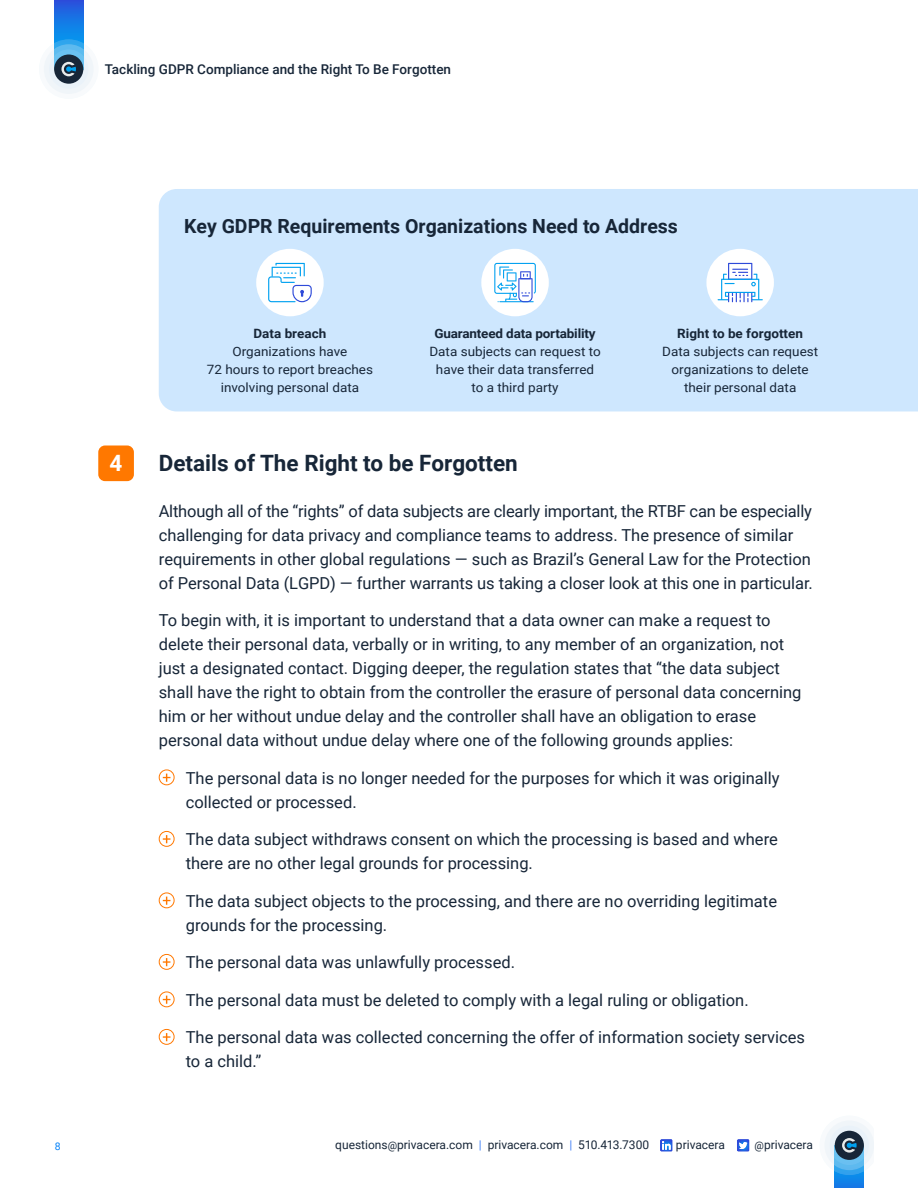
<style>
.page{position:relative;width:918px;height:1188px;background:#fff}
.page>*{position:absolute;margin:0;border:0;box-sizing:border-box;transform-origin:0 0}
.t1{font:700 22.5px "Roboto";color:#172638}
.t2{font:700 22.5px "Roboto";color:#fff}
.t3{font:700 19.5px "Roboto";color:#172638}
.t4{font:16.5px/24px "Roboto";color:#172638}
.t5{font:500 13.5px "Roboto";color:#172638}
.t6{font:12.9px/18px "Roboto";color:#172638;text-align:center;scale:1.05 1}
.t7{font:700 12.9px "Roboto";letter-spacing:-.005em;color:#172638;scale:1.05 1}
.t8{font:12px "Roboto";color:#172638}
.t9{font:10.5px "Roboto";color:#0a84f8}
.s1{font-size:10.5px}
.s2{color:#4784f7}
</style>
<div class="page">
<svg style="left:54px;top:0;width:29px;height:43px"></svg>
<svg style="left:39px;top:39px;width:59px;height:60px"></svg>
<svg style="left:44px;top:44px;width:50px;height:50px"></svg>
<svg style="left:49px;top:49px;width:39px;height:40px"></svg>
<div style="left:54px;top:55px;width:29px;height:29px;background:#172638;border-radius:50%"></div>
<svg style="left:61px;top:62px;width:15px;height:14px"></svg>
<div style="left:835px;top:1145px;width:29px;height:43px;background:#0f82e8"></div>
<svg style="left:824px;top:1120px;width:49px;height:55px"></svg>
<svg style="left:660px;top:1139px;width:13px;height:13px"></svg>
<svg style="left:737px;top:1139px;width:13px;height:13px"></svg>
<div style="left:159px;top:189px;width:759px;height:222px;background:#cee7fe"></div>
<div style="left:256px;top:249px;width:68px;height:67px;background:#fff;border-radius:50%"></div>
<div style="left:481px;top:249px;width:68px;height:67px;background:#fff;border-radius:50%"></div>
<div style="left:706px;top:249px;width:68px;height:67px;background:#fff;border-radius:50%"></div>
<svg style="left:268px;top:263px;width:44px;height:39px"></svg>
<svg style="left:494px;top:263px;width:42px;height:39px"></svg>
<svg style="left:718px;top:263px;width:45px;height:39px"></svg>
<svg style="left:163px;top:774px;width:7px;height:8px"></svg>
<div style="left:159px;top:769px;width:16px;height:16px;border:1px solid #ff7800;border-radius:50%"></div>
<svg style="left:163px;top:835px;width:7px;height:8px"></svg>
<div style="left:159px;top:831px;width:16px;height:16px;border:1px solid #ff7800;border-radius:50%"></div>
<svg style="left:163px;top:897px;width:7px;height:8px"></svg>
<div style="left:159px;top:892px;width:16px;height:16px;border:1px solid #ff7800;border-radius:50%"></div>
<svg style="left:163px;top:958px;width:7px;height:8px"></svg>
<div style="left:159px;top:954px;width:16px;height:16px;border:1px solid #ff7800;border-radius:50%"></div>
<svg style="left:163px;top:996px;width:7px;height:8px"></svg>
<div style="left:159px;top:991px;width:16px;height:16px;border:1px solid #ff7800;border-radius:50%"></div>
<svg style="left:163px;top:1033px;width:7px;height:8px"></svg>
<div style="left:159px;top:1029px;width:16px;height:16px;border:1px solid #ff7800;border-radius:50%"></div>
<div style="left:98px;top:445px;width:36px;height:36px;background:#ff7800;border-radius:7px"></div>
<p class="t5" style="left:105px;top:64px;width:348px">Tackling GDPR Compliance and the Right To Be Forgotten</p>
<p class="t3" style="left:184px;top:217px;width:495px">Key GDPR Requirements Organizations Need to Address</p>
<p class="t7" style="left:254px;top:328px;width:71px">Data breach</p>
<p class="t6" style="left:207px;top:343px;width:160px">Organizations have<br>72 hours to report breaches involving personal data</p>
<p class="t7" style="left:434px;top:328px;width:155px">Guaranteed data portability</p>
<p class="t6" style="left:429px;top:343px;width:165px">Data subjects can request to have their data transferred to a third party</p>
<h1 class="t2" style="left:110px;top:453px;width:14px">4</h1>
<h1 class="t1" style="left:159px;top:453px;width:361px">Details of The Right to be Forgotten</h1>
<p class="t7" style="left:677px;top:328px;width:121px">Right to be forgotten</p>
<p class="t6" style="left:662px;top:343px;width:150px">Data subjects can request organizations to delete their personal data</p>
<p class="t4" style="left:159px;top:498px;width:656px">Although all of the “rights” of data subjects are clearly important, the RTBF can be especially challenging for data privacy and compliance teams to address. The presence of similar requirements in other global regulations — such as Brazil’s General Law for the Protection of Personal Data (LGPD) — further warrants us taking a closer look at this one in particular.</p>
<p class="t4" style="left:159px;top:610px;width:644px">To begin with, it is important to understand that a data owner can make a request to delete their personal data, verbally or in writing, to any member of an organization, not just a designated contact. Digging deeper, the regulation states that “the data subject shall have the right to obtain from the controller the erasure of personal data concerning him or her without undue delay and the controller shall have an obligation to erase personal data without undue delay where one of the following grounds applies:</p>
<p class="t4" style="left:186px;top:767px;width:595px">The personal data is no longer needed for the purposes for which it was originally collected or processed.</p>
<p class="t4" style="left:186px;top:829px;width:594px">The data subject withdraws consent on which the processing is based and where there are no other legal grounds for processing.</p>
<p class="t4" style="left:186px;top:890px;width:593px">The data subject objects to the processing, and there are no overriding legitimate grounds for the processing.</p>
<p class="t4" style="left:186px;top:952px;width:331px">The personal data was unlawfully processed.</p>
<p class="t4" style="left:186px;top:989px;width:564px">The personal data must be deleted to comply with a legal ruling or obligation.</p>
<p class="t4" style="left:186px;top:1027px;width:621px">The personal data was collected concerning the offer of information society services to a child.”</p>
<p class="t9" style="left:55px;top:1141px;width:7px">8</p>
<p class="t8" style="left:335px;top:1140px;width:315px">questions<span class="s1">@</span>privacera.com <span class="s2">|</span> privacera.com <span class="s2">|</span> 510.413.7300</p>
<p class="t8" style="left:676px;top:1140px;width:50px">privacera</p>
<p class="t8" style="left:755px;top:1140px;width:60px"><span class="s1">@</span>privacera</p>
</div>
